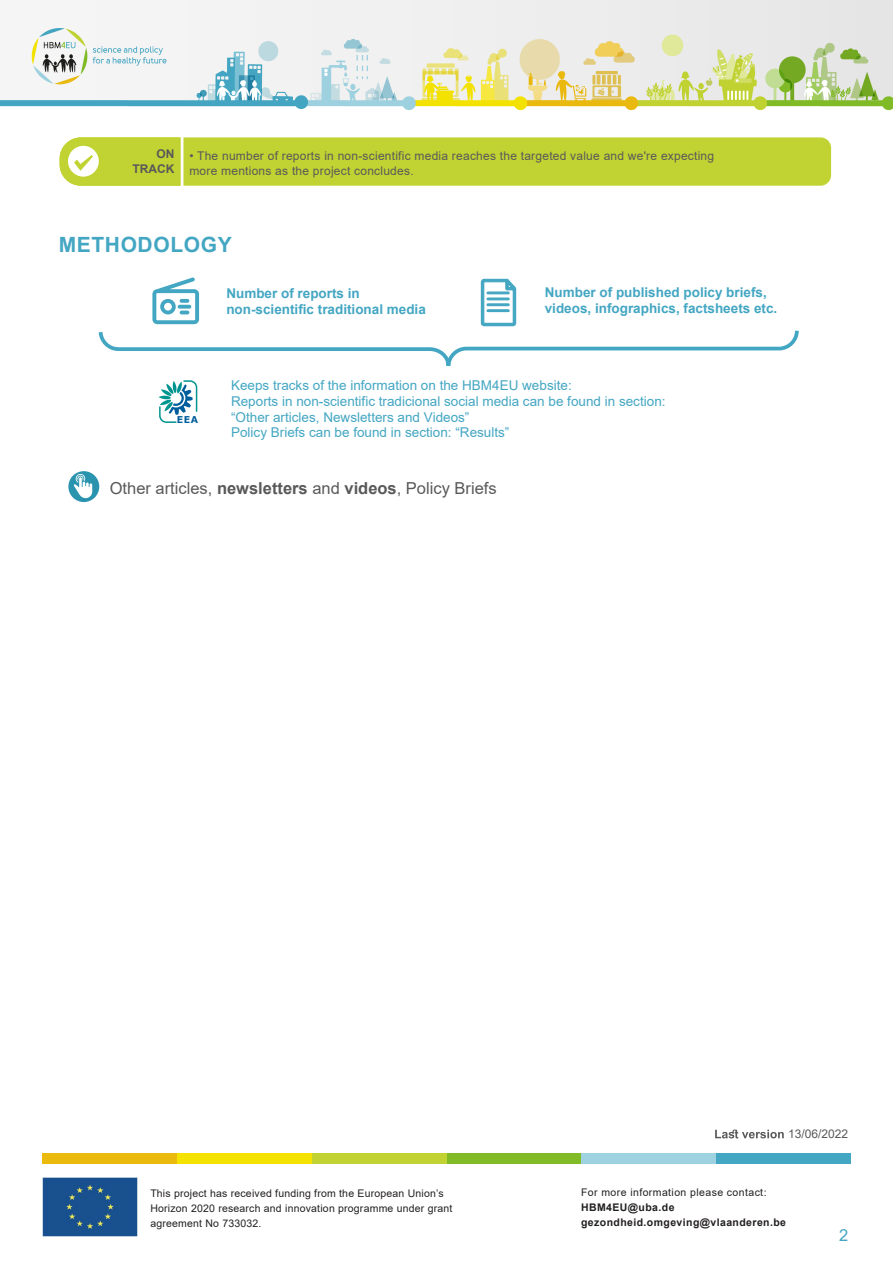
<style>
.page{position:relative;width:893px;height:1263px;background:#fff}
.page>*{position:absolute;margin:0;border:0;box-sizing:border-box;transform-origin:0 0}
.t1{font:700 21px "Arial";letter-spacing:.03em;color:#43a6c2}
.t2{font:16.5px "Arial";color:#595959}
.t3{font:16.5px "Arial";color:#43a6c2}
.t4{font:15.15px "Arial";color:#231f20;scale:.34 1}
.t5{font:13.5px/15.9px "Arial";color:#43a6c2}
.t6{font:700 13.5px/15.9px "Arial";color:#43a6c2}
.t7{font:12px/15px "Arial";letter-spacing:.02em;color:#595959}
.t8{font:700 12px/15px "Arial";color:#595959;text-align:right}
.t9{font:10.5px/15px "Arial";letter-spacing:.02em;color:#231f20}
.t10{font:700 10.5px/15px "Arial";letter-spacing:.04em;color:#231f20}
.t11{font:10.5px "Arial";letter-spacing:.04em;color:#231f20}
.t12{font:700 9.45px "Verdana";color:#005e9c}
.t13{font:3.75px "Arial";color:#231f20}
.s1{font-weight:700}
</style>
<div class="page">
<img style="left:0;top:0;width:893px;height:111px">
<img style="left:43px;top:1177px;width:95px;height:59px">
<div style="left:716px;top:1154px;width:134px;height:10px;background:#43a6c2"></div>
<div style="left:581px;top:1154px;width:135px;height:10px;background:#9fd2e0"></div>
<div style="left:446px;top:1154px;width:135px;height:10px;background:#81bb27"></div>
<div style="left:312px;top:1154px;width:134px;height:10px;background:#c1d332"></div>
<div style="left:177px;top:1154px;width:135px;height:10px;background:#f4e200"></div>
<div style="left:43px;top:1154px;width:134px;height:10px;background:#ebba0f"></div>
<svg style="left:480px;top:278px;width:37px;height:49px"></svg>
<svg style="left:152px;top:278px;width:47px;height:46px"></svg>
<svg style="left:97px;top:330px;width:702px;height:165px"></svg>
<svg style="left:60px;top:137px;width:771px;height:49px;background:#c3d43a"></svg>
<div style="left:68px;top:471px;width:31px;height:31px;background:#2a94af;border-radius:50%"></div>
<svg style="left:74px;top:474px;width:18px;height:24px"></svg>
<svg style="left:715px;top:1129px;width:69px;height:9px"></svg>
<p class="t8" style="left:133px;top:147px;width:43px">ON<br>TRACK</p>
<p class="t7" style="left:189px;top:148px;width:526px">• The number of reports in non-scientific media reaches the targeted value and we're expecting more mentions as the project concludes.</p>
<h1 class="t1" style="left:59px;top:230px;width:175px">METHODOLOGY</h1>
<p class="t6" style="left:226px;top:285px;width:201px">Number of reports in non-scientific traditional media</p>
<p class="t6" style="left:545px;top:285px;width:234px">Number of published policy briefs, videos, infographics, factsheets etc.</p>
<p class="t12" style="left:177px;top:412px;width:23px">EEA</p>
<p class="t5" style="left:231px;top:377px;width:436px">Keeps tracks of the information on the HBM4EU website:<br>Reports in non-scientific tradicional social media can be found in section: “Other articles, Newsletters and Videos”<br>Policy Briefs can be found in section: “Results”</p>
<p class="t4" style="left:110px;top:474px;width:297px">https://www.hbm4eu.eu/result/publications-2/</p>
<p class="t13" style="left:226px;top:486px;width:69px">https://www.hbm4eu.eu/result/newsletter/</p>
<p class="t13" style="left:331px;top:486px;width:63px">https://www.hbm4eu.eu/result/videos/</p>
<p class="t2" style="left:110px;top:477px;width:388px">Other articles, <span class="s1">newsletters</span> and <span class="s1">videos</span>, Policy Briefs</p>
<p class="t9" style="left:150px;top:1185px;width:304px">This project has received funding from the European Union’s<br>Horizon 2020 research and innovation programme under grant agreement No 733032.</p>
<p class="t7" style="left:788px;top:1126px;width:62px">13/06/2022</p>
<p class="t11" style="left:581px;top:1185px;width:187px">For more information please contact:</p>
<p class="t10" style="left:581px;top:1200px;width:206px">HBM4EU@uba.de gezondheid.omgeving@vlaanderen.be</p>
<p class="t3" style="left:839px;top:1223px;width:11px">2</p>
</div>
